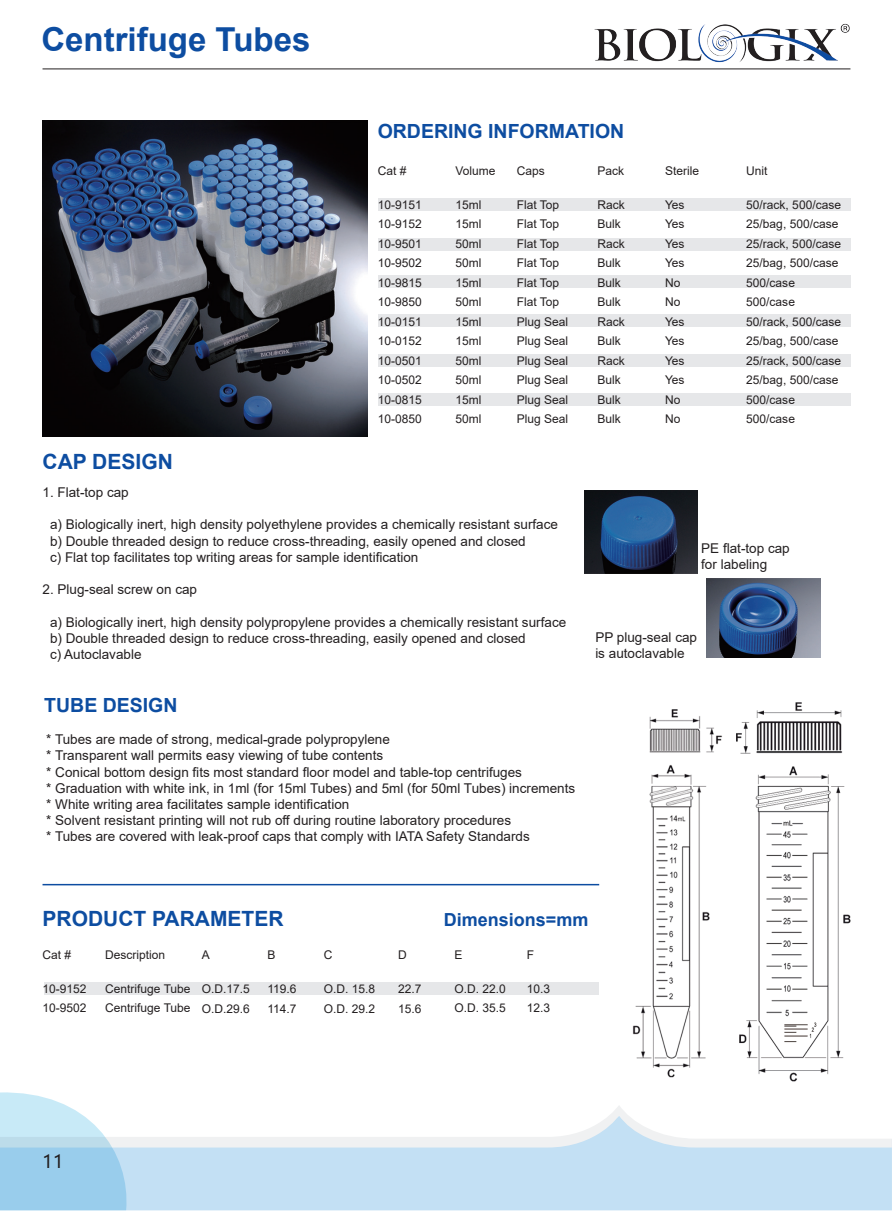
<style>
.page{position:relative;width:893px;height:1212px;background:#fff}
.page>*{position:absolute;margin:0;border:0;box-sizing:border-box;transform-origin:0 0}
.t1{font:700 33px "Arial";color:#0d4da1}
.t2{font:700 21px "Arial";color:#0d4da1}
.t3{font:700 19.5px "Arial";color:#0d4da1}
.t4{font:700 18px "Arial";color:#0d4da1}
.t5{font:18px "Microsoft Ya Hei";color:#231f20}
.t6{font:13.5px/16.2px "Arial";color:#231f20}
.t7{font:12px/19.5px "Arial";color:#231f20}
</style>
<div class="page">
<div style="left:44px;top:983px;width:555px;height:12px;background:#e6e7e9"></div>
<img style="left:43px;top:120px;width:324px;height:317px">
<div style="left:378px;top:198px;width:472px;height:12px;background:#e6e7e9"></div>
<div style="left:378px;top:238px;width:472px;height:12px;background:#e6e7e9"></div>
<div style="left:378px;top:275px;width:472px;height:13px;background:#e6e7e9"></div>
<div style="left:378px;top:314px;width:472px;height:12px;background:#e6e7e9"></div>
<div style="left:378px;top:355px;width:472px;height:12px;background:#e6e7e9"></div>
<div style="left:378px;top:393px;width:472px;height:12px;background:#e6e7e9"></div>
<img style="left:584px;top:490px;width:114px;height:83px">
<img style="left:706px;top:578px;width:114px;height:80px">
<img style="left:632px;top:703px;width:218px;height:379px">
<svg style="left:0;top:1092px;width:892px;height:118px"></svg>
<img style="left:587px;top:23px;width:264px;height:47px">
<hr style="left:43px;top:69px;width:807px;height:1px;background:#231f20">
<hr style="left:43px;top:884px;width:556px;height:1px;background:#0d4da1">
<h1 class="t1" style="left:41px;top:16px;width:270px">Centrifuge Tubes</h1>
<h2 class="t2" style="left:43px;top:447px;width:132px">CAP DESIGN</h2>
<h3 class="t3" style="left:378px;top:117px;width:248px">ORDERING INFORMATION</h3>
<p class="t7" style="left:378px;top:161px;width:30px">Cat #</p>
<p class="t7" style="left:378px;top:194px;width:46px;text-align:justify">10-9151<br>10-9152<br>10-9501<br>10-9502<br>10-9815<br>10-9850<br>10-0151<br>10-0152<br>10-0501<br>10-0502<br>10-0815<br>10-0850</p>
<p class="t7" style="left:456px;top:161px;width:42px">Volume</p>
<p class="t7" style="left:456px;top:194px;width:28px;text-align:justify">15ml 15ml 50ml 50ml 15ml 50ml 15ml 15ml 50ml 50ml 15ml 50ml</p>
<p class="t7" style="left:517px;top:161px;width:30px">Caps</p>
<p class="t7" style="left:517px;top:194px;width:53px">Flat Top<br>Flat Top<br>Flat Top<br>Flat Top<br>Flat Top<br>Flat Top<br>Plug Seal<br>Plug Seal<br>Plug Seal<br>Plug Seal<br>Plug Seal<br>Plug Seal</p>
<p class="t7" style="left:597px;top:161px;width:28px">Pack</p>
<p class="t7" style="left:597px;top:194px;width:29px">Rack<br>Bulk<br>Rack<br>Bulk<br>Bulk<br>Bulk<br>Rack<br>Bulk<br>Rack<br>Bulk<br>Bulk<br>Bulk</p>
<p class="t7" style="left:665px;top:161px;width:36px">Sterile</p>
<p class="t7" style="left:665px;top:195px;width:21px">Yes<br>Yes<br>Yes<br>Yes<br>No<br>No<br>Yes<br>Yes<br>Yes<br>Yes<br>No<br>No</p>
<p class="t7" style="left:746px;top:161px;width:23px">Unit</p>
<p class="t7" style="left:746px;top:194px;width:96px">50/rack, 500/case<br>25/bag, 500/case<br>25/rack, 500/case<br>25/bag, 500/case<br>500/case<br>500/case<br>50/rack, 500/case<br>25/bag, 500/case<br>25/rack, 500/case<br>25/bag, 500/case<br>500/case<br>500/case</p>
<p class="t6" style="left:43px;top:484px;width:88px">1. Flat-top cap</p>
<p class="t6" style="left:50px;top:516px;width:509px">a) Biologically inert, high density polyethylene provides a chemically resistant surface b) Double threaded design to reduce cross-threading, easily opened and closed<br>c) Flat top facilitates top writing areas for sample identification</p>
<p class="t6" style="left:43px;top:581px;width:156px">2. Plug-seal screw on cap</p>
<p class="t6" style="left:50px;top:614px;width:518px">a) Biologically inert, high density polypropylene provides a chemically resistant surface b) Double threaded design to reduce cross-threading, easily opened and closed<br>c) Autoclavable</p>
<h3 class="t3" style="left:44px;top:691px;width:135px">TUBE DESIGN</h3>
<p class="t6" style="left:46px;top:731px;width:530px">* Tubes are made of strong, medical-grade polypropylene<br>* Transparent wall permits easy viewing of tube contents<br>* Conical bottom design fits most standard floor model and table-top centrifuges<br>* Graduation with white ink, in 1ml (for 15ml Tubes) and 5ml (for 50ml Tubes) increments * White writing area facilitates sample identification<br>* Solvent resistant printing will not rub off during routine laboratory procedures<br>* Tubes are covered with leak-proof caps that comply with IATA Safety Standards</p>
<p class="t6" style="left:701px;top:540px;width:90px">PE flat-top cap for labeling</p>
<p class="t6" style="left:595px;top:629px;width:103px">PP plug-seal cap is autoclavable</p>
<h2 class="t2" style="left:43px;top:904px;width:243px">PRODUCT PARAMETER</h2>
<h3 class="t4" style="left:444px;top:907px;width:146px">Dimensions=mm</h3>
<p class="t7" style="left:43px;top:945px;width:30px">Cat #</p>
<p class="t7" style="left:43px;top:979px;width:46px">10-9152<br>10-9502</p>
<p class="t7" style="left:105px;top:945px;width:62px">Description</p>
<p class="t7" style="left:105px;top:979px;width:87px">Centrifuge Tube<br>Centrifuge Tube</p>
<p class="t7" style="left:202px;top:945px;width:10px">A</p>
<p class="t7" style="left:202px;top:979px;width:50px">O.D.17.5<br>O.D.29.6</p>
<p class="t7" style="left:267px;top:945px;width:10px">B</p>
<p class="t7" style="left:267px;top:979px;width:31px">119.6<br>114.7</p>
<p class="t7" style="left:324px;top:945px;width:10px">C</p>
<p class="t7" style="left:324px;top:979px;width:53px">O.D. 15.8<br>O.D. 29.2</p>
<p class="t7" style="left:398px;top:945px;width:10px">D</p>
<p class="t7" style="left:398px;top:979px;width:25px">22.7<br>15.6</p>
<p class="t7" style="left:454px;top:945px;width:10px">E</p>
<p class="t7" style="left:454px;top:979px;width:53px">O.D. 22.0<br>O.D. 35.5</p>
<p class="t7" style="left:527px;top:945px;width:9px">F</p>
<p class="t7" style="left:527px;top:979px;width:25px">10.3<br>12.3</p>
<h3 class="t5" style="left:43px;top:1149px;width:23px">11</h3>
</div>
